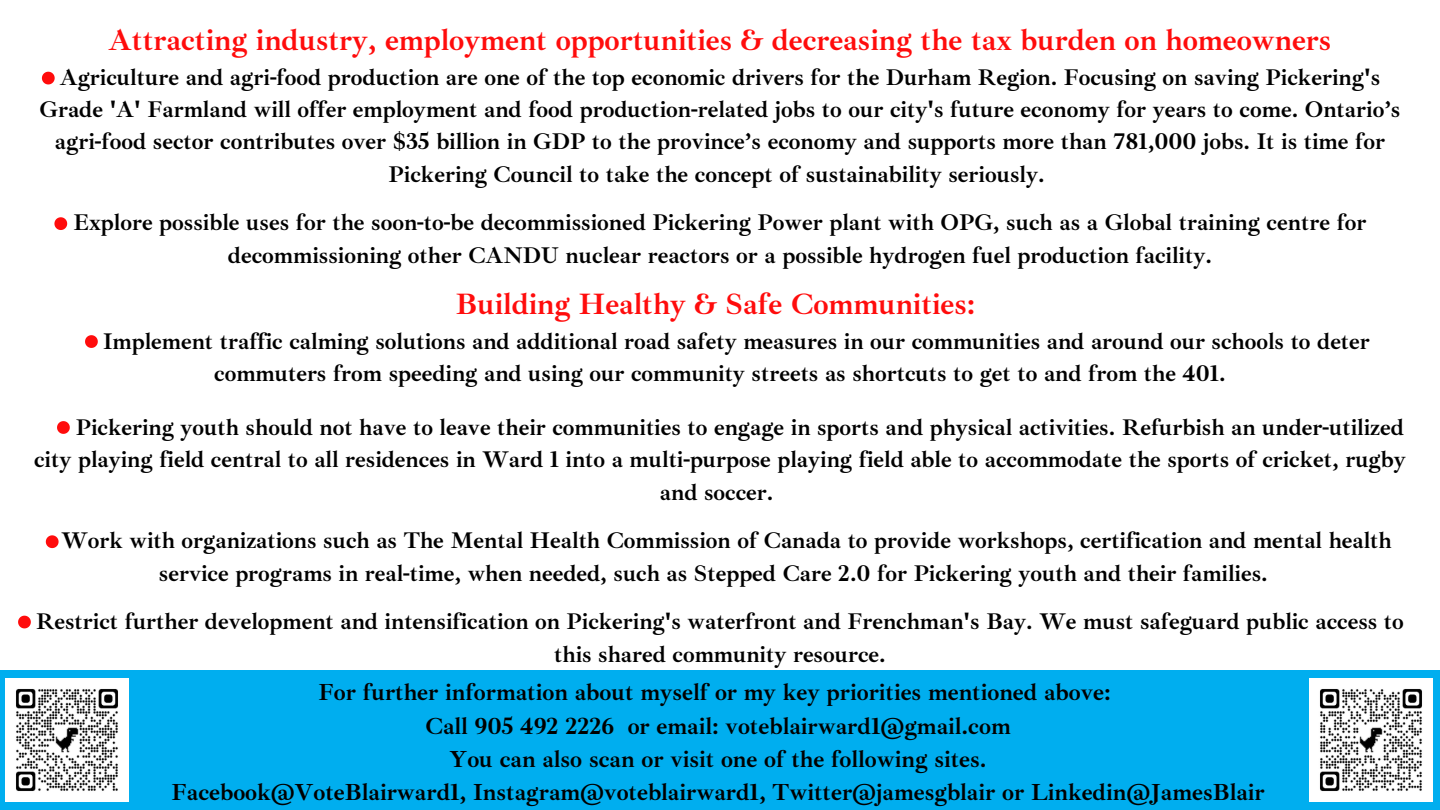
<style>
.page{position:relative;width:1440px;height:810px;background:#fff}
.page>*{position:absolute;margin:0;border:0;box-sizing:border-box;transform-origin:0 0}
.t1{font:700 30.3px "Ibarra Real Nova";color:#ff0c0c}
.t2{font:700 30.2px "Ibarra Real Nova";color:#ff0c0c}
.t3{font:700 23.8px/33.2px "Ibarra Real Nova";color:#000;text-align:center}
.t4{font:700 23.3px/32.2px "Ibarra Real Nova";color:#000;text-align:center}
.t5{font:700 23.2px/32.2px "Ibarra Real Nova";color:#000}
</style>
<div class="page">
<div style="left:0;top:671px;width:1440px;height:139px;background:#00aeef"></div>
<svg style="left:42px;top:72px;width:13px;height:12px"></svg>
<svg style="left:54px;top:217px;width:13px;height:13px"></svg>
<svg style="left:85px;top:335px;width:13px;height:13px"></svg>
<svg style="left:57px;top:421px;width:13px;height:13px"></svg>
<svg style="left:46px;top:535px;width:13px;height:13px"></svg>
<svg style="left:18px;top:616px;width:13px;height:12px"></svg>
<img style="left:1310px;top:679px;width:123px;height:123px">
<img style="left:6px;top:679px;width:123px;height:123px">
<h1 class="t1" style="left:109px;top:22px;width:1224px">Attracting industry, employment opportunities &amp; decreasing the tax burden on homeowners</h1>
<p class="t4" style="left:40px;top:61px;width:1363px">Agriculture and agri-food production are one of the top economic drivers for the Durham Region. Focusing on saving Pickering's Grade 'A' Farmland will offer employment and food production-related jobs to our city's future economy for years to come. Ontario’s agri-food sector contributes over $35 billion in GDP to the province’s economy and supports more than 781,000 jobs. It is time for Pickering Council to take the concept of sustainability seriously.</p>
<p class="t4" style="left:73px;top:207px;width:1295px">Explore possible uses for the soon-to-be decommissioned Pickering Power plant with OPG, such as a Global training centre for decommissioning other CANDU nuclear reactors or a possible hydrogen fuel production facility.</p>
<h2 class="t2" style="left:456px;top:286px;width:521px">Building Healthy &amp; Safe Communities:</h2>
<p class="t5" style="left:214px;top:325px;width:1157px;text-indent:-111px">Implement traffic calming solutions and additional road safety measures in our communities and around our schools to deter commuters from speeding and using our community streets as shortcuts to get to and from the 401.</p>
<p class="t5" style="left:76px;top:411px;width:1330px">Pickering youth should not have to leave their communities to engage in sports and physical activities. Refurbish an under-utilized</p>
<p class="t5" style="left:34px;top:444px;width:1373px">city playing field central to all residences in Ward 1 into a multi-purpose playing field able to accommodate the sports of cricket, rugby</p>
<p class="t5" style="left:660px;top:476px;width:115px">and soccer.</p>
<p class="t5" style="left:159px;top:525px;width:1234px;text-indent:-98px">Work with organizations such as The Mental Health Commission of Canada to provide workshops, certification and mental health service programs in real-time, when needed, such as Stepped Care 2.0 for Pickering youth and their families.</p>
<p class="t5" style="left:36px;top:606px;width:1369px;text-align:center">Restrict further development and intensification on Pickering's waterfront and Frenchman's Bay. We must safeguard public access to this shared community resource.</p>
<p class="t3" style="left:171px;top:676px;width:1095px">For further information about myself or my key priorities mentioned above:<br>Call 905 492 2226 or email: voteblairward1@gmail.com<br>You can also scan or visit one of the following sites.<br>Facebook@VoteBlairward1, Instagram@voteblairward1, Twitter@jamesgblair or Linkedin@JamesBlair</p>
</div>
